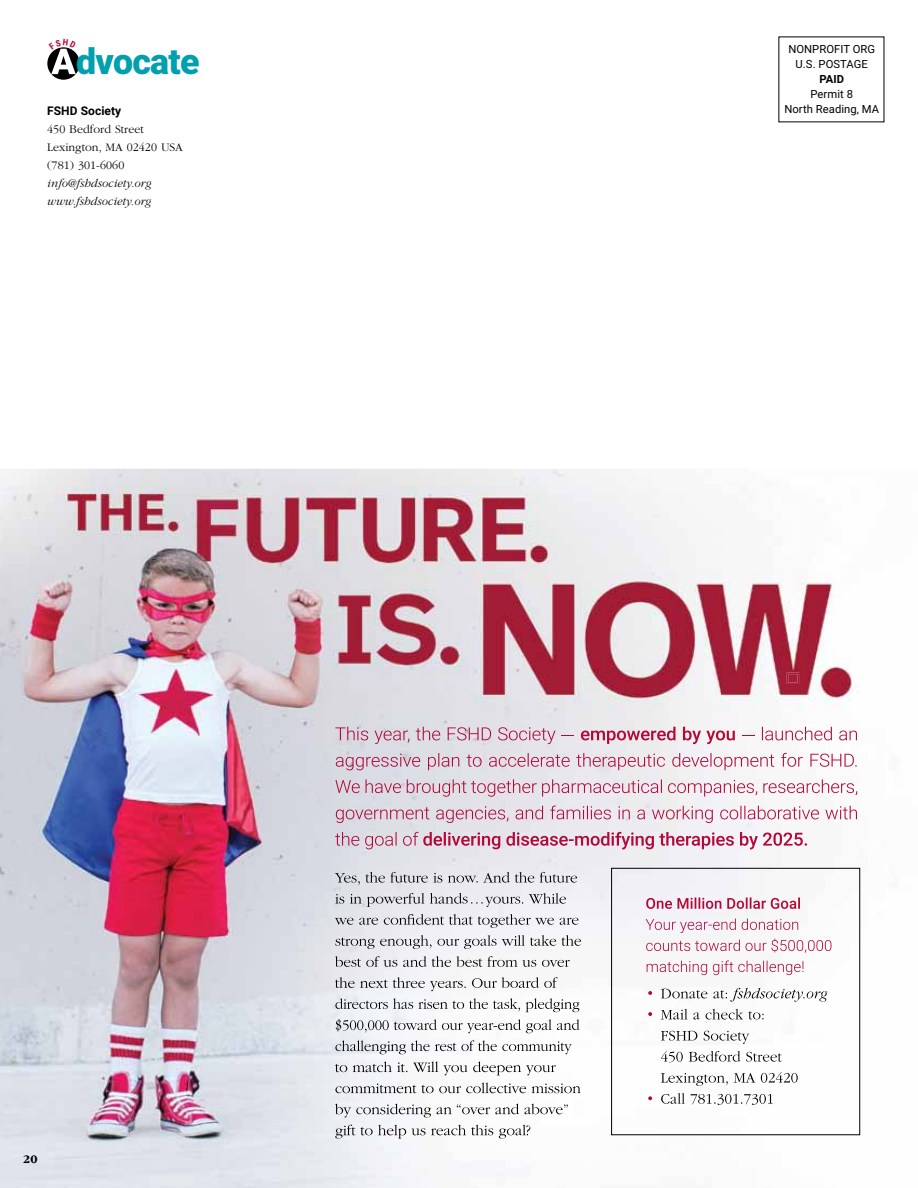
<style>
.page{position:relative;width:918px;height:1188px;background:#fff}
.page>*{position:absolute;margin:0;border:0;box-sizing:border-box;transform-origin:0 0}
.t1{font:900 35.85px "Roboto";color:#00a0af}
.t2{font:300 12px/18px "ITC Garamond Std";letter-spacing:.005em;color:#000}
.t3{font:italic 300 12px/18px "ITC Garamond Std";letter-spacing:.005em;color:#000}
.t4{font:700 12px "Roboto";letter-spacing:.005em;color:#000}
.t5{font:700 12px "ITC Garamond Std";color:#000}
.t6{font:11.25px/15px "Roboto";letter-spacing:.005em;color:#000;text-align:center}
.t7{font:700 11.25px "Roboto";color:#000}
</style>
<div class="page">
<img style="left:0;top:469px;width:861px;height:719px">
<svg style="left:335px;top:727px;width:220px;height:17px;background:#d6bdc9"></svg>
<svg style="left:562px;top:735px;width:12px;height:1px"></svg>
<svg style="left:581px;top:727px;width:154px;height:17px"></svg>
<svg style="left:742px;top:735px;width:12px;height:1px"></svg>
<svg style="left:762px;top:727px;width:95px;height:13px"></svg>
<svg style="left:336px;top:753px;width:521px;height:17px"></svg>
<svg style="left:335px;top:779px;width:522px;height:18px"></svg>
<svg style="left:336px;top:806px;width:521px;height:17px"></svg>
<svg style="left:335px;top:832px;width:472px;height:17px"></svg>
<svg style="left:335px;top:872px;width:242px;height:13px;background:#c6c6cb"></svg>
<svg style="left:335px;top:893px;width:231px;height:14px;background:#cacacf"></svg>
<svg style="left:335px;top:914px;width:243px;height:14px"></svg>
<svg style="left:335px;top:935px;width:246px;height:14px"></svg>
<svg style="left:335px;top:956px;width:235px;height:11px"></svg>
<svg style="left:335px;top:977px;width:223px;height:14px"></svg>
<svg style="left:335px;top:998px;width:244px;height:14px"></svg>
<svg style="left:336px;top:1019px;width:243px;height:14px"></svg>
<svg style="left:335px;top:1040px;width:237px;height:14px"></svg>
<svg style="left:335px;top:1061px;width:221px;height:14px"></svg>
<svg style="left:335px;top:1083px;width:246px;height:10px"></svg>
<svg style="left:335px;top:1104px;width:233px;height:14px"></svg>
<svg style="left:335px;top:1125px;width:195px;height:14px"></svg>
<div style="left:611px;top:868px;width:249px;height:267px;border:1px solid #000"></div>
<svg style="left:646px;top:897px;width:154px;height:12px"></svg>
<svg style="left:646px;top:919px;width:152px;height:14px"></svg>
<svg style="left:646px;top:939px;width:185px;height:14px"></svg>
<svg style="left:647px;top:961px;width:157px;height:14px"></svg>
<svg style="left:648px;top:991px;width:4px;height:4px"></svg>
<svg style="left:661px;top:988px;width:166px;height:14px"></svg>
<svg style="left:648px;top:1012px;width:4px;height:4px"></svg>
<svg style="left:661px;top:1009px;width:103px;height:11px"></svg>
<svg style="left:661px;top:1031px;width:88px;height:13px"></svg>
<svg style="left:661px;top:1051px;width:121px;height:12px"></svg>
<svg style="left:661px;top:1072px;width:137px;height:14px"></svg>
<svg style="left:648px;top:1096px;width:4px;height:4px"></svg>
<svg style="left:661px;top:1093px;width:112px;height:12px"></svg>
<svg style="left:787px;top:673px;width:12px;height:11px"></svg>
<svg style="left:47px;top:47px;width:33px;height:33px"></svg>
<h1 class="t1" style="left:76px;top:36px;width:125px">dvocate</h1>
<p class="t4" style="left:47px;top:102px;width:16px">Fshd</p>
<p class="t4" style="left:81px;top:102px;width:42px">Society</p>
<p class="t2" style="left:47px;top:120px;width:137px">450 Bedford Street<br>Lexington, MA 02420 USA (781) 301-6060</p>
<p class="t3" style="left:47px;top:174px;width:106px">info@fshdsociety.org www.fshdsociety.org</p>
<p class="t5" style="left:23px;top:1153px;width:16px">20</p>
<p class="t6" style="left:788px;top:41px;width:88px">NONPROFIT ORG<br>U.S. POSTAGE</p>
<p class="t7" style="left:820px;top:71px;width:14px">Paid</p>
<p class="t6" style="left:784px;top:86px;width:96px">PERMIT 8<br>NORTH READING, MA</p>
</div>
